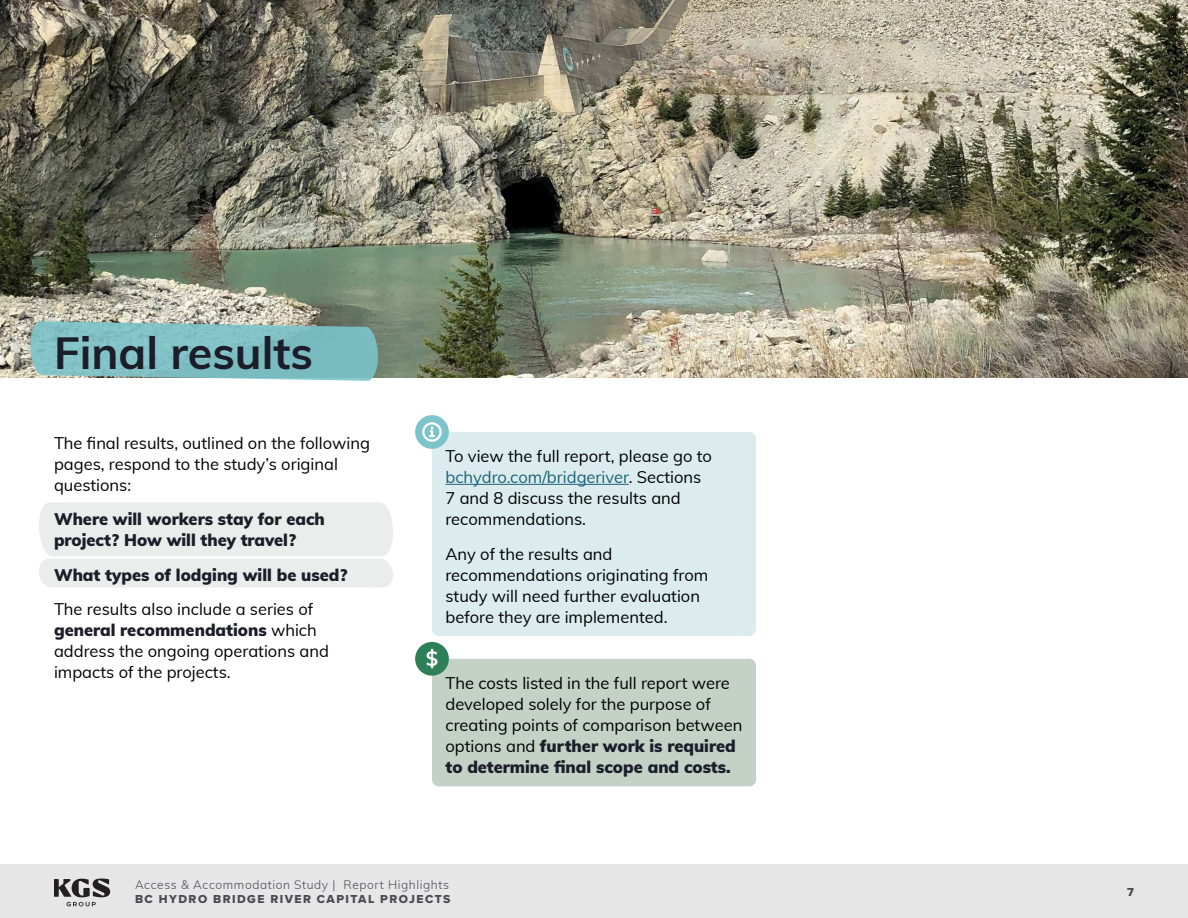
<style>
.page{position:relative;width:1188px;height:918px;background:#fff}
.page>*{position:absolute;margin:0;border:0;box-sizing:border-box;transform-origin:0 0}
.t1{font:700 45px "Muli";color:#1b1e29}
.t2{font:700 20.7px "Muli";color:#fff}
.t3{font:16.5px/21px "Muli";color:#000}
.t4{font:900 16.5px/21px "Muli";color:#1b1e29}
.t5{font:300 12px "Muli";letter-spacing:.05em;color:#4b4a53}
.t6{font:12px "Proxima Nova Extrabld";letter-spacing:.12em;color:#4b4a53}
.s1{font-weight:900;color:#1b1e29}
.s2{color:#196177}
</style>
<div class="page">
<div style="left:0;top:864px;width:1188px;height:54px;background:#e6e6e6"></div>
<svg style="left:54px;top:878px;width:56px;height:28px"></svg>
<div style="left:39px;top:502px;width:354px;height:86px;background:#ebecec"></div>
<img style="left:0;top:0;width:1188px;height:378px">
<div style="left:432px;top:432px;width:324px;height:204px;background:#dcecee;border-radius:7px"></div>
<hr style="left:446px;top:484px;width:183px;height:1px;background:#196177">
<div style="left:415px;top:415px;width:34px;height:34px;background:#7cc4cb;border-radius:50%"></div>
<svg style="left:422px;top:422px;width:20px;height:20px"></svg>
<svg style="left:29px;top:321px;width:350px;height:60px;background:#86bfc2"></svg>
<div style="left:432px;top:659px;width:324px;height:127px;background:#c3d1c6;border-radius:7px"></div>
<div style="left:415px;top:642px;width:34px;height:34px;background:#2e8059;border-radius:50%"></div>
<h1 class="t1" style="left:54px;top:320px;width:261px">Final results</h1>
<p class="t3" style="left:54px;top:431px;width:318px">The final results, outlined on the following pages, respond to the study’s original questions:</p>
<p class="t4" style="left:54px;top:508px;width:272px">Where will workers stay for each project? How will they travel?</p>
<p class="t4" style="left:54px;top:563px;width:295px">What types of lodging will be used?</p>
<p class="t3" style="left:54px;top:598px;width:276px">The results also include a series of <span class="s1">general recommendations</span> which address the ongoing operations and impacts of the projects.</p>
<p class="t3" style="left:446px;top:445px;width:268px">To view the full report, please go to <span class="s2">bchydro.com/bridgeriver</span>. Sections<br>7 and 8 discuss the results and recommendations.</p>
<p class="t3" style="left:446px;top:542px;width:264px">Any of the results and recommendations originating from study will need further evaluation before they are implemented.</p>
<p class="t2" style="left:426px;top:644px;width:14px">$</p>
<p class="t3" style="left:446px;top:672px;width:298px">The costs listed in the full report were developed solely for the purpose of creating points of comparison between options and <span class="s1">further work is required to determine final scope and costs.</span></p>
<p class="t5" style="left:135px;top:876px;width:315px">Access &amp; Accommodation Study | Report Highlights</p>
<p class="t6" style="left:135px;top:890px;width:317px">BC HYDRO BRIDGE RIVER CAPITAL PROJECTS</p>
<p class="t6" style="left:1127px;top:883px;width:8px">7</p>
</div>
